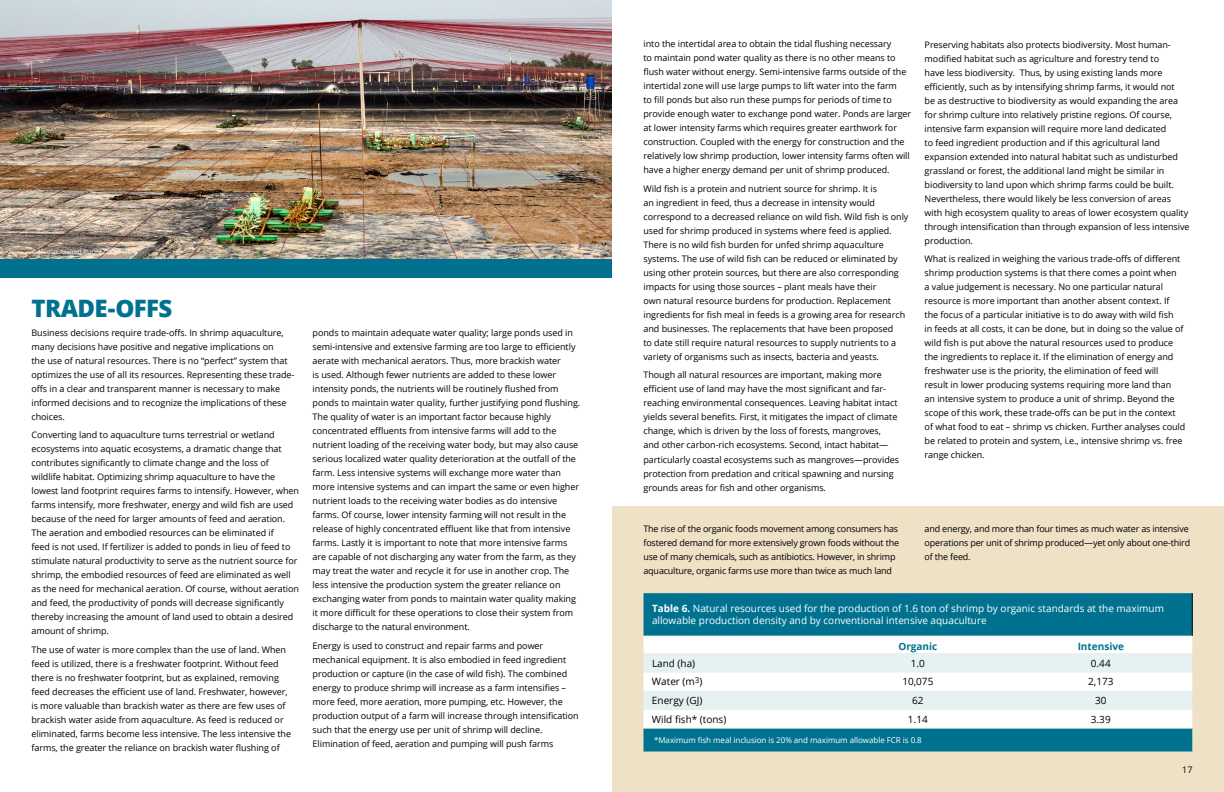
<style>
.page{position:relative;width:1224px;height:792px;background:#fff}
.page>*{position:absolute;margin:0;border:0;box-sizing:border-box;transform-origin:0 0}
.t1{font:800 24px "Open Sans";letter-spacing:-.025em;color:#00728f}
.t2{font:10px/12px "Open Sans";color:#fff}
.t3{font:10px "Open Sans";color:#000}
.t4{font:700 10px "Open Sans";color:#00728f}
.t5{font:9px/14px "Open Sans";letter-spacing:-.005em;color:#000}
.t6{font:8px "Open Sans";letter-spacing:-.005em;color:#fff}
.t7{font:6px "Open Sans";color:#fff}
.s1{font-weight:700}
</style>
<div class="page">
<img style="left:0;top:0;width:612px;height:260px">
<div style="left:612px;top:506px;width:612px;height:286px;background:#eee1c6"></div>
<div style="left:0;top:260px;width:612px;height:18px;background:#00728f"></div>
<div style="left:644px;top:593px;width:548px;height:159px;background:#00728f"></div>
<div style="left:644px;top:636px;width:548px;height:92px;background:#fff"></div>
<svg style="left:644px;top:654px;width:548px;height:56px;background:#eef5f7"></svg>
<hr style="left:1192px;top:593px;width:1px;height:43px;background:#000">
<p class="t7" style="left:32px;top:248px;width:101px">© Nicolas Axelrod-RUOM / WWF-US</p>
<h1 class="t1" style="left:32px;top:290px;width:142px">TRADE-OFFS</h1>
<p class="t5" style="left:32px;top:325px;width:264px">Business decisions require trade-offs. In shrimp aquaculture, many decisions have positive and negative implications on<br>the use of natural resources. There is no “perfect” system that optimizes the use of all its resources. Representing these trade&shy;offs in a clear and transparent manner is necessary to make informed decisions and to recognize the implications of these choices.</p>
<p class="t5" style="left:32px;top:428px;width:269px">Converting land to aquaculture turns terrestrial or wetland ecosystems into aquatic ecosystems, a dramatic change that contributes significantly to climate change and the loss of wildlife habitat. Optimizing shrimp aquaculture to have the lowest land footprint requires farms to intensify. However, when farms intensify, more freshwater, energy and wild fish are used because of the need for larger amounts of feed and aeration.<br>The aeration and embodied resources can be eliminated if<br>feed is not used. If fertilizer is added to ponds in lieu of feed to stimulate natural productivity to serve as the nutrient source for shrimp, the embodied resources of feed are eliminated as well as the need for mechanical aeration. Of course, without aeration and feed, the productivity of ponds will decrease significantly thereby increasing the amount of land used to obtain a desired amount of shrimp.</p>
<p class="t5" style="left:32px;top:642px;width:261px">The use of water is more complex than the use of land. When feed is utilized, there is a freshwater footprint. Without feed there is no freshwater footprint, but as explained, removing feed decreases the efficient use of land. Freshwater, however, is more valuable than brackish water as there are few uses of brackish water aside from aquaculture. As feed is reduced or eliminated, farms become less intensive. The less intensive the farms, the greater the reliance on brackish water flushing of</p>
<p class="t5" style="left:313px;top:326px;width:269px">ponds to maintain adequate water quality; large ponds used in semi-intensive and extensive farming are too large to efficiently aerate with mechanical aerators. Thus, more brackish water<br>is used. Although fewer nutrients are added to these lower intensity ponds, the nutrients will be routinely flushed from ponds to maintain water quality, further justifying pond flushing.<br>The quality of water is an important factor because highly concentrated effluents from intensive farms will add to the nutrient loading of the receiving water body, but may also cause serious localized water quality deterioration at the outfall of the farm. Less intensive systems will exchange more water than more intensive systems and can impart the same or even higher nutrient loads to the receiving water bodies as do intensive farms. Of course, lower intensity farming will not result in the release of highly concentrated effluent like that from intensive farms. Lastly it is important to note that more intensive farms are capable of not discharging any water from the farm, as they may treat the water and recycle it for use in another crop. The less intensive the production system the greater reliance on exchanging water from ponds to maintain water quality making it more difficult for these operations to close their system from discharge to the natural environment.</p>
<p class="t5" style="left:313px;top:638px;width:268px">Energy is used to construct and repair farms and power mechanical equipment. It is also embodied in feed ingredient production or capture (in the case of wild fish). The combined energy to produce shrimp will increase as a farm intensifies – more feed, more aeration, more pumping, etc. However, the production output of a farm will increase through intensification such that the energy use per unit of shrimp will decline.<br>Elimination of feed, aeration and pumping will push farms</p>
<p class="t5" style="left:644px;top:37px;width:269px">into the intertidal area to obtain the tidal flushing necessary<br>to maintain pond water quality as there is no other means to flush water without energy. Semi-intensive farms outside of the intertidal zone will use large pumps to lift water into the farm<br>to fill ponds but also run these pumps for periods of time to provide enough water to exchange pond water. Ponds are larger at lower intensity farms which requires greater earthwork for construction. Coupled with the energy for construction and the relatively low shrimp production, lower intensity farms often will have a higher energy demand per unit of shrimp produced.</p>
<p class="t5" style="left:644px;top:181px;width:266px">Wild fish is a protein and nutrient source for shrimp. It is<br>an ingredient in feed, thus a decrease in intensity would correspond to a decreased reliance on wild fish. Wild fish is only used for shrimp produced in systems where feed is applied.<br>There is no wild fish burden for unfed shrimp aquaculture systems. The use of wild fish can be reduced or eliminated by using other protein sources, but there are also corresponding impacts for using those sources – plant meals have their<br>own natural resource burdens for production. Replacement ingredients for fish meal in feeds is a growing area for research and businesses. The replacements that have been proposed<br>to date still require natural resources to supply nutrients to a variety of organisms such as insects, bacteria and yeasts.</p>
<p class="t5" style="left:644px;top:368px;width:257px">Though all natural resources are important, making more efficient use of land may have the most significant and far&shy;reaching environmental consequences. Leaving habitat intact yields several benefits. First, it mitigates the impact of climate change, which is driven by the loss of forests, mangroves, and other carbon-rich ecosystems. Second, intact habitat— particularly coastal ecosystems such as mangroves—provides protection from predation and critical spawning and nursing grounds areas for fish and other organisms.</p>
<p class="t5" style="left:925px;top:37px;width:266px">Preserving habitats also protects biodiversity. Most human&shy;modified habitat such as agriculture and forestry tend to<br>have less biodiversity. Thus, by using existing lands more efficiently, such as by intensifying shrimp farms, it would not<br>be as destructive to biodiversity as would expanding the area for shrimp culture into relatively pristine regions. Of course, intensive farm expansion will require more land dedicated<br>to feed ingredient production and if this agricultural land expansion extended into natural habitat such as undisturbed grassland or forest, the additional land might be similar in biodiversity to land upon which shrimp farms could be built.<br>Nevertheless, there would likely be less conversion of areas with high ecosystem quality to areas of lower ecosystem quality through intensification than through expansion of less intensive production.</p>
<p class="t5" style="left:925px;top:252px;width:262px">What is realized in weighing the various trade-offs of different shrimp production systems is that there comes a point when<br>a value judgement is necessary. No one particular natural resource is more important than another absent context. If the focus of a particular initiative is to do away with wild fish<br>in feeds at all costs, it can be done, but in doing so the value of wild fish is put above the natural resources used to produce the ingredients to replace it. If the elimination of energy and freshwater use is the priority, the elimination of feed will<br>result in lower producing systems requiring more land than<br>an intensive system to produce a unit of shrimp. Beyond the scope of this work, these trade-offs can be put in the context of what food to eat – shrimp vs chicken. Further analyses could be related to protein and system, i.e., intensive shrimp vs. free range chicken.</p>
<p class="t5" style="left:644px;top:522px;width:257px">The rise of the organic foods movement among consumers has fostered demand for more extensively grown foods without the use of many chemicals, such as antibiotics. However, in shrimp aquaculture, organic farms use more than twice as much land</p>
<p class="t5" style="left:925px;top:522px;width:267px">and energy, and more than four times as much water as intensive operations per unit of shrimp produced—yet only about one-third of the feed.</p>
<p class="t2" style="left:652px;top:602px;width:514px"><span class="s1">Table 6.</span> Natural resources used for the production of 1.6 ton of shrimp by organic standards at the maximum allowable production density and by conventional intensive aquaculture</p>
<p class="t4" style="left:898px;top:639px;width:40px">Organic</p>
<p class="t4" style="left:1078px;top:639px;width:48px">Intensive</p>
<p class="t3" style="left:652px;top:656px;width:45px">Land (ha)</p>
<p class="t3" style="left:911px;top:656px;width:16px">1.0</p>
<p class="t3" style="left:1091px;top:656px;width:21px">0.44</p>
<p class="t3" style="left:652px;top:675px;width:52px">Water (m<sup>3</sup>)</p>
<p class="t3" style="left:902px;top:675px;width:33px">10,075</p>
<p class="t3" style="left:1088px;top:675px;width:27px">2,173</p>
<p class="t3" style="left:652px;top:694px;width:52px">Energy (GJ)</p>
<p class="t3" style="left:912px;top:694px;width:13px">62</p>
<p class="t3" style="left:1095px;top:694px;width:13px">30</p>
<p class="t3" style="left:652px;top:712px;width:76px">Wild fish* (tons)</p>
<p class="t3" style="left:908px;top:712px;width:21px">1.14</p>
<p class="t3" style="left:1091px;top:712px;width:21px">3.39</p>
<p class="t6" style="left:654px;top:735px;width:269px">*Maximum fish meal inclusion is 20% and maximum allowable FCR is 0.8</p>
<p class="t5" style="left:1182px;top:762px;width:12px">17</p>
</div>
